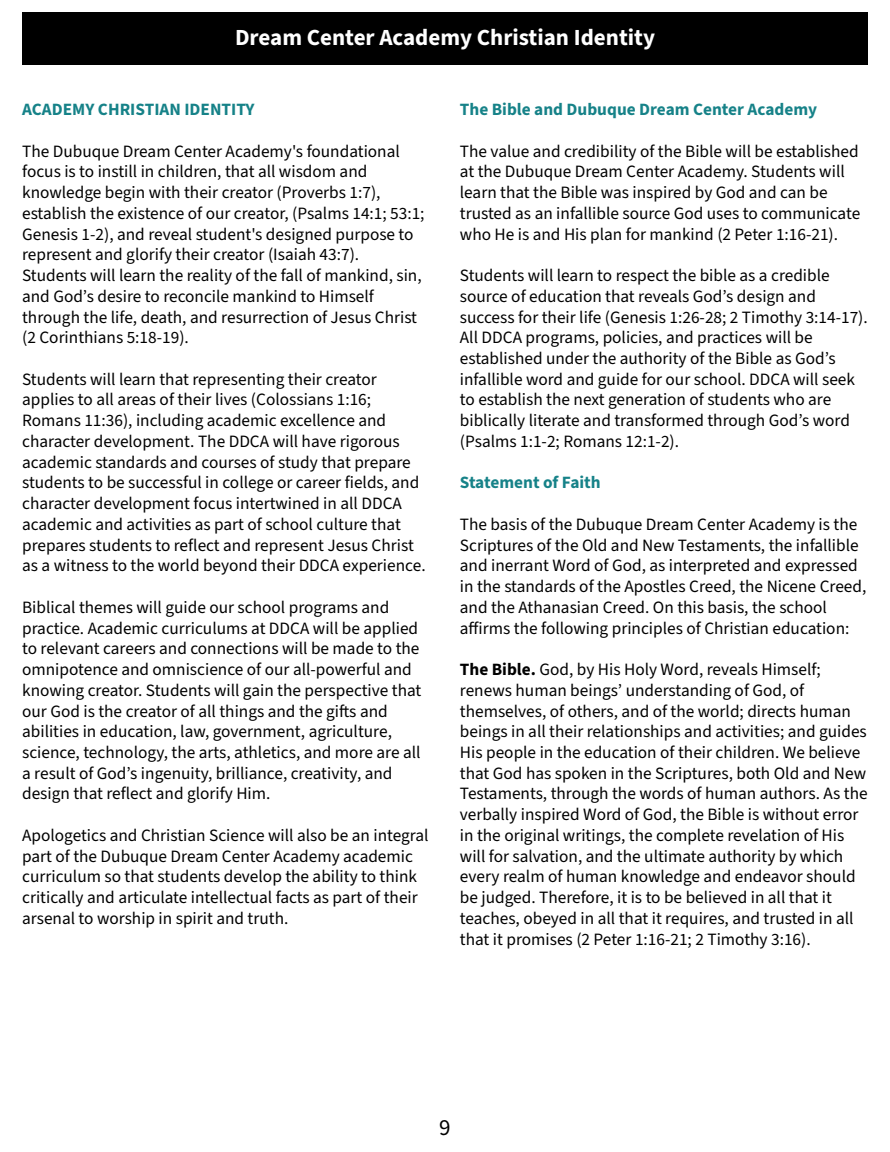
<style>
.page{position:relative;width:890px;height:1152px;background:#fff}
.page>*{position:absolute;margin:0;border:0;box-sizing:border-box;transform-origin:0 0}
.t1{font:700 23.2px "Source Sans 3";color:#fff}
.t2{font:23.2px "Source Sans 3";color:#000}
.t3{font:17.2px/20.8px "Source Sans 3";color:#000}
.t4{font:700 17.2px "Source Sans 3";color:#168288}
.s1{font-weight:700}
</style>
<div class="page">
<div style="left:22px;top:12px;width:846px;height:53px;background:#000"></div>
<h1 class="t1" style="left:235px;top:22px;width:421px">Dream Center Academy Christian Identity</h1>
<p class="t4" style="left:22px;top:98px;width:234px">ACADEMY CHRISTIAN IDENTITY</p>
<p class="t3" style="left:22px;top:141px;width:404px">The Dubuque Dream Center Academy's foundational focus is to instill in children, that all wisdom and knowledge begin with their creator (Proverbs 1:7), establish the existence of our creator, (Psalms 14:1; 53:1; Genesis 1-2), and reveal student's designed purpose to represent and glorify their creator (Isaiah 43:7).<br>Students will learn the reality of the fall of mankind, sin, and God’s desire to reconcile mankind to Himself through the life, death, and resurrection of Jesus Christ (2 Corinthians 5:18-19).</p>
<p class="t3" style="left:22px;top:369px;width:405px">Students will learn that representing their creator applies to all areas of their lives (Colossians 1:16; Romans 11:36), including academic excellence and character development. The DDCA will have rigorous academic standards and courses of study that prepare students to be successful in college or career fields, and character development focus intertwined in all DDCA academic and activities as part of school culture that prepares students to reflect and represent Jesus Christ as a witness to the world beyond their DDCA experience.</p>
<p class="t3" style="left:22px;top:597px;width:401px">Biblical themes will guide our school programs and practice. Academic curriculums at DDCA will be applied to relevant careers and connections will be made to the omnipotence and omniscience of our all-powerful and knowing creator. Students will gain the perspective that our God is the creator of all things and the gifts and abilities in education, law, government, agriculture, science, technology, the arts, athletics, and more are all a result of God’s ingenuity, brilliance, creativity, and design that reflect and glorify Him.</p>
<p class="t3" style="left:22px;top:825px;width:408px">Apologetics and Christian Science will also be an integral part of the Dubuque Dream Center Academy academic curriculum so that students develop the ability to think critically and articulate intellectual facts as part of their arsenal to worship in spirit and truth.</p>
<p class="t4" style="left:460px;top:98px;width:359px">The Bible and Dubuque Dream Center Academy</p>
<p class="t3" style="left:460px;top:141px;width:402px">The value and credibility of the Bible will be established at the Dubuque Dream Center Academy. Students will learn that the Bible was inspired by God and can be trusted as an infallible source God uses to communicate who He is and His plan for mankind (2 Peter 1:16-21).</p>
<p class="t3" style="left:460px;top:265px;width:409px">Students will learn to respect the bible as a credible source of education that reveals God’s design and success for their life (Genesis 1:26-28; 2 Timothy 3:14-17).<br>All DDCA programs, policies, and practices will be established under the authority of the Bible as God’s infallible word and guide for our school. DDCA will seek to establish the next generation of students who are biblically literate and transformed through God’s word (Psalms 1:1-2; Romans 12:1-2).</p>
<p class="t4" style="left:460px;top:471px;width:142px">Statement of Faith</p>
<p class="t3" style="left:460px;top:514px;width:408px">The basis of the Dubuque Dream Center Academy is the Scriptures of the Old and New Testaments, the infallible and inerrant Word of God, as interpreted and expressed in the standards of the Apostles Creed, the Nicene Creed, and the Athanasian Creed. On this basis, the school affirms the following principles of Christian education:</p>
<p class="t3" style="left:460px;top:659px;width:409px"><span class="s1">The Bible.</span> God, by His Holy Word, reveals Himself; renews human beings’ understanding of God, of themselves, of others, and of the world; directs human beings in all their relationships and activities; and guides His people in the education of their children. We believe that God has spoken in the Scriptures, both Old and New Testaments, through the words of human authors. As the verbally inspired Word of God, the Bible is without error in the original writings, the complete revelation of His will for salvation, and the ultimate authority by which every realm of human knowledge and endeavor should be judged. Therefore, it is to be believed in all that it teaches, obeyed in all that it requires, and trusted in all that it promises (2 Peter 1:16-21; 2 Timothy 3:16).</p>
<h1 class="t2" style="left:439px;top:1112px;width:13px">9</h1>
</div>
